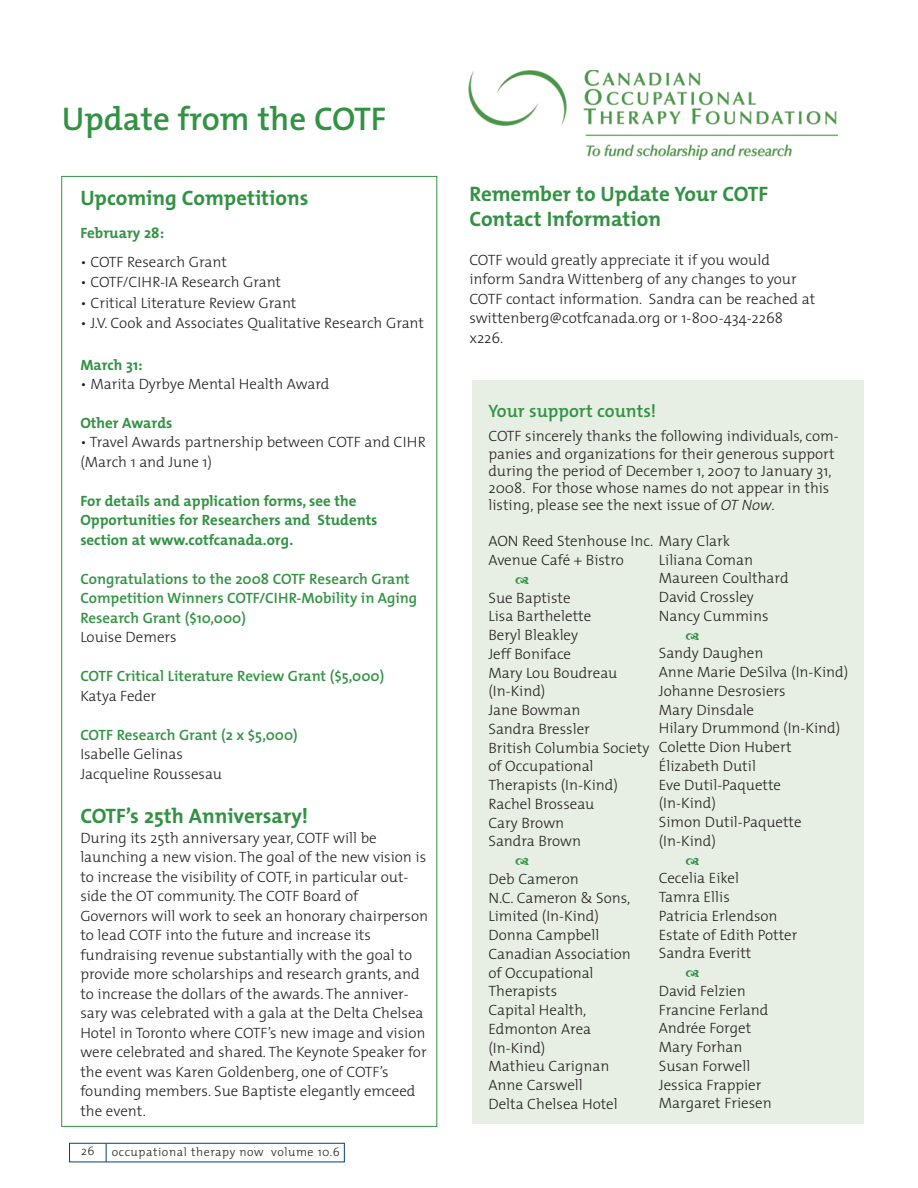
<style>
.page{position:relative;width:918px;height:1188px;background:#fff}
.page>*{position:absolute;margin:0;border:0;box-sizing:border-box;transform-origin:0 0}
.t1{font:600 33px "The Mix";color:#329243}
.t2{font:700 21px/25.2px "The Mix";color:#329243}
.t3{font:600 18px "The Mix";color:#329243}
.t4{font:300 15px/18.8px "The Mix";color:#231f20}
.t5{font:600 15px/19.5px "The Mix";color:#329243}
.t6{font:700 15px/19.5px "The Mix";color:#329243}
.t7{font:300 12px "The Mix";letter-spacing:.05em;color:#231f20}
.s1{font-style:italic}
</style>
<div class="page">
<div style="left:472px;top:381px;width:392px;height:743px;background:#e7efe4"></div>
<img style="left:468px;top:70px;width:370px;height:89px">
<div style="left:69px;top:1143px;width:276px;height:19px;border:1px solid #004270"></div>
<svg style="left:106px;top:1144px;width:1px;height:18px"></svg>
<h1 class="t1" style="left:62px;top:108px;width:326px">Update from the COTF</h1>
<h2 class="t2" style="left:80px;top:188px;width:230px">Upcoming Competitions</h2>
<p class="t6" style="left:80px;top:225px;width:85px">February 28:</p>
<p class="t4" style="left:80px;top:254px;width:148px">• COTF Research Grant</p>
<p class="t4" style="left:80px;top:275px;width:202px">• COTF/CIHR-IA Research Grant</p>
<p class="t4" style="left:80px;top:295px;width:218px">• Critical Literature Review Grant</p>
<p class="t4" style="left:80px;top:316px;width:345px">• J.V. Cook and Associates Qualitative Research Grant</p>
<p class="t6" style="left:80px;top:357px;width:64px">March 31:</p>
<p class="t4" style="left:80px;top:376px;width:251px">• Marita Dyrbye Mental Health Award</p>
<p class="t6" style="left:80px;top:415px;width:94px">Other Awards</p>
<p class="t4" style="left:80px;top:434px;width:347px;line-height:19.5px">• Travel Awards partnership between COTF and CIHR (March 1 and June 1)</p>
<p class="t6" style="left:80px;top:493px;width:299px">For details and application forms, see the<br>Opportunities for Researchers and Students section at www.cotfcanada.org.</p>
<p class="t5" style="left:80px;top:571px;width:338px">Congratulations to the 2008 COTF Research Grant<br>Competition Winners COTF/CIHR-Mobility in Aging<br>Research Grant ($10,000)</p>
<p class="t4" style="left:80px;top:630px;width:98px">Louise Demers</p>
<p class="t5" style="left:80px;top:668px;width:306px">COTF Critical Literature Review Grant ($5,000)</p>
<p class="t4" style="left:80px;top:688px;width:77px">Katya Feder</p>
<p class="t5" style="left:80px;top:727px;width:219px">COTF Research Grant (2 x $5,000)</p>
<p class="t4" style="left:80px;top:746px;width:143px;line-height:19.5px">Isabelle Gelinas<br>Jacqueline Roussesau</p>
<h2 class="t2" style="left:80px;top:806px;width:230px">COTF’s 25th Anniversary!</h2>
<p class="t4" style="left:80px;top:830px;width:349px;line-height:19.5px">During its 25th anniversary year, COTF will be launching a new vision. The goal of the new vision is to increase the visibility of COTF, in particular out&shy;side the OT community. The COTF Board of Governors will work to seek an honorary chairperson to lead COTF into the future and increase its fundraising revenue substantially with the goal to provide more scholarships and research grants, and to increase the dollars of the awards. The anniver&shy;sary was celebrated with a gala at the Delta Chelsea Hotel in Toronto where COTF’s new image and vision were celebrated and shared. The Keynote Speaker for the event was Karen Goldenberg, one of COTF’s founding members. Sue Baptiste elegantly emceed the event.</p>
<p class="t7" style="left:81px;top:1147px;width:15px">26</p>
<p class="t7" style="left:112px;top:1148px;width:230px">occupational therapy now volume 10.6</p>
<h2 class="t2" style="left:469px;top:184px;width:300px">Remember to Update Your COTF<br>Contact Information</h2>
<p class="t4" style="left:469px;top:252px;width:347px;line-height:19.5px">COTF would greatly appreciate it if you would inform Sandra Wittenberg of any changes to your COTF contact information. Sandra can be reached at swittenberg@cotfcanada.org or 1-800-434-2268 x226.</p>
<p class="t3" style="left:488px;top:405px;width:169px">Your support counts!</p>
<p class="t4" style="left:488px;top:430px;width:352px;line-height:17.2px">COTF sincerely thanks the following individuals, com&shy;panies and organizations for their generous support during the period of December 1, 2007 to January 31, 2008. For those whose names do not appear in this listing, please see the next issue of <span class="s1">OT Now</span>.</p>
<p class="t4" style="left:488px;top:534px;width:243px">AON Reed Stenhouse Inc. Mary Clark<br>Avenue Café + Bistro</p>
<p class="t4" style="left:488px;top:590px;width:162px">Sue Baptiste<br>Lisa Barthelette<br>Beryl Bleakley<br>Jeff Boniface<br>Mary Lou Boudreau (In-Kind)<br>Jane Bowman<br>Sandra Bressler<br>British Columbia Society of Occupational<br>Therapists (In-Kind)<br>Rachel Brosseau<br>Cary Brown<br>Sandra Brown</p>
<p class="t4" style="left:488px;top:871px;width:144px">Deb Cameron<br>N.C. Cameron &amp; Sons,<br>Limited (In-Kind)<br>Donna Campbell<br>Canadian Association of Occupational<br>Therapists<br>Capital Health,<br>Edmonton Area (In-Kind)<br>Mathieu Carignan<br>Anne Carswell<br>Delta Chelsea Hotel</p>
<p class="t4" style="left:659px;top:552px;width:131px">Liliana Coman<br>Maureen Coulthard<br>David Crossley<br>Nancy Cummins</p>
<p class="t4" style="left:659px;top:646px;width:191px">Sandy Daughen<br>Anne Marie DeSilva (In-Kind)<br>Johanne Desrosiers<br>Mary Dinsdale<br>Hilary Drummond (In-Kind)<br>Colette Dion Hubert<br>Élizabeth Dutil<br>Eve Dutil-Paquette<br>(In-Kind)<br>Simon Dutil-Paquette (In-Kind)</p>
<p class="t4" style="left:659px;top:871px;width:140px">Cecelia Eikel<br>Tamra Ellis<br>Patricia Erlendson<br>Estate of Edith Potter<br>Sandra Everitt</p>
<p class="t4" style="left:659px;top:983px;width:115px">David Felzien<br>Francine Ferland<br>Andrée Forget<br>Mary Forhan<br>Susan Forwell<br>Jessica Frappier<br>Margaret Friesen</p>
</div>
